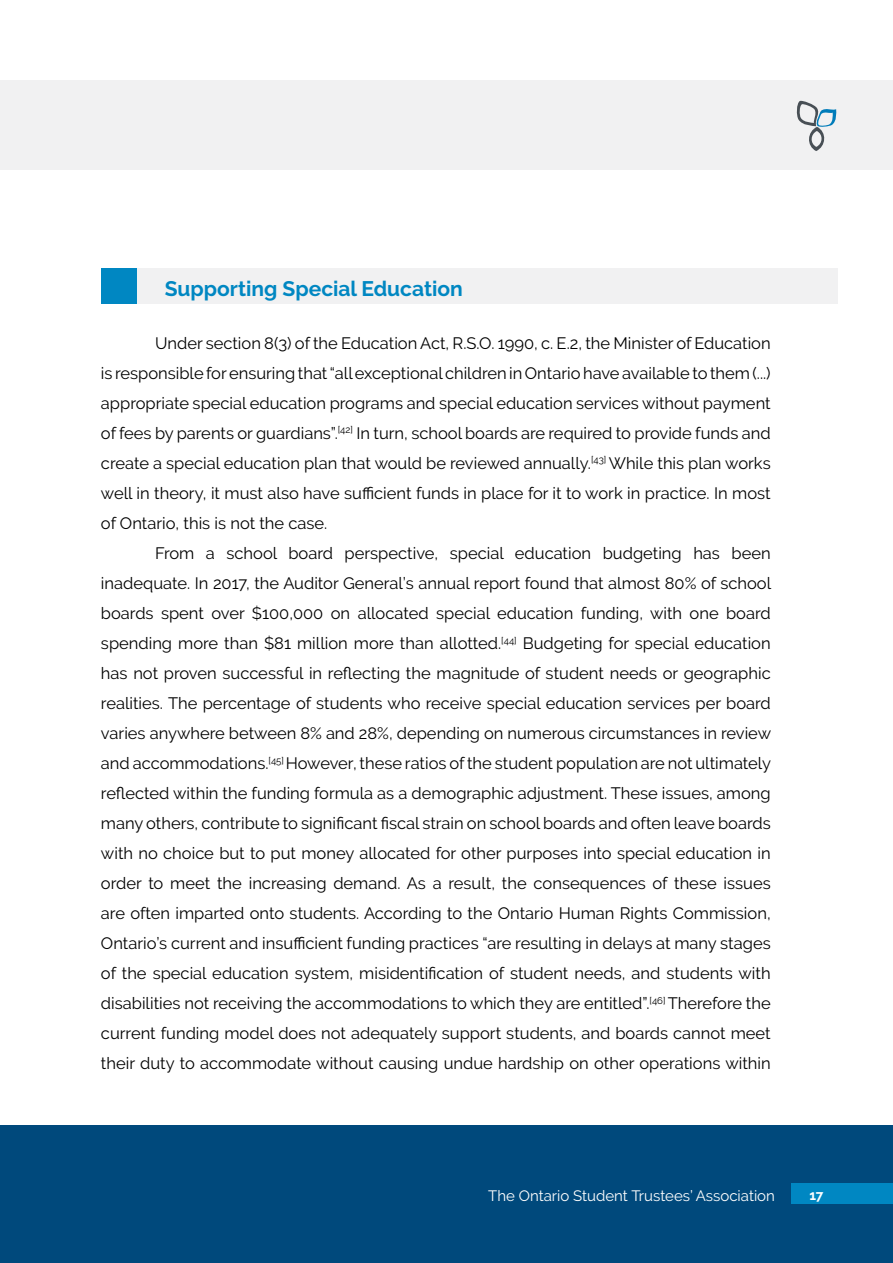
<style>
.page{position:relative;width:893px;height:1263px;background:#fff}
.page>*{position:absolute;margin:0;border:0;box-sizing:border-box;transform-origin:0 0}
.t1{font:700 21px "Raleway";color:#0087c2}
.t2{font:16.5px/30px "Raleway";color:#000;text-align:justify}
.t3{font:15px "Raleway";color:#fff}
.t4{font:700 13.5px "Raleway";color:#fff}
</style>
<div class="page">
<div style="left:0;top:1125px;width:893px;height:138px;background:#00497c"></div>
<div style="left:0;top:80px;width:893px;height:89px;background:#f1f1f2"></div>
<div style="left:791px;top:1183px;width:102px;height:21px;background:#0087c2"></div>
<svg style="left:796px;top:100px;width:41px;height:51px"></svg>
<div style="left:101px;top:268px;width:737px;height:35px;background:#f1f1f2"></div>
<div style="left:101px;top:268px;width:35px;height:35px;background:#0087c2"></div>
<p class="t1" style="left:165px;top:276px;width:300px">Supporting Special Education</p>
<p class="t2" style="left:101px;top:328px;width:671px;text-indent:54px">Under section 8(3) of the Education Act, R.S.O. 1990, c. E.2, the Minister of Education is responsible for ensuring that “all exceptional children in Ontario have available to them (...) appropriate special education programs and special education services without payment of fees by parents or guardians”.<sup>[42]</sup> In turn, school boards are required to provide funds and create a special education plan that would be reviewed annually.<sup>[43]</sup> While this plan works well in theory, it must also have sufficient funds in place for it to work in practice. In most of Ontario, this is not the case.</p>
<p class="t2" style="left:101px;top:538px;width:672px;text-indent:54px">From a school board perspective, special education budgeting has been inadequate. In 2017, the Auditor General’s annual report found that almost 80% of school boards spent over $100,000 on allocated special education funding, with one board spending more than $81 million more than allotted.<sup>[44]</sup> Budgeting for special education has not proven successful in reflecting the magnitude of student needs or geographic realities. The percentage of students who receive special education services per board varies anywhere between 8% and 28%, depending on numerous circumstances in review and accommodations.<sup>[45]</sup> However, these ratios of the student population are not ultimately reflected within the funding formula as a demographic adjustment. These issues, among many others, contribute to significant fiscal strain on school boards and often leave boards with no choice but to put money allocated for other purposes into special education in order to meet the increasing demand. As a result, the consequences of these issues are often imparted onto students. According to the Ontario Human Rights Commission, Ontario’s current and insufficient funding practices “are resulting in delays at many stages of the special education system, misidentification of student needs, and students with disabilities not receiving the accommodations to which they are entitled”.<sup>[46]</sup> Therefore the current funding model does not adequately support students, and boards cannot meet their duty to accommodate without causing undue hardship on other operations within</p>
<p class="t3" style="left:488px;top:1187px;width:288px">The Ontario Student Trustees’ Association</p>
<p class="t4" style="left:809px;top:1188px;width:15px">17</p>
</div>
